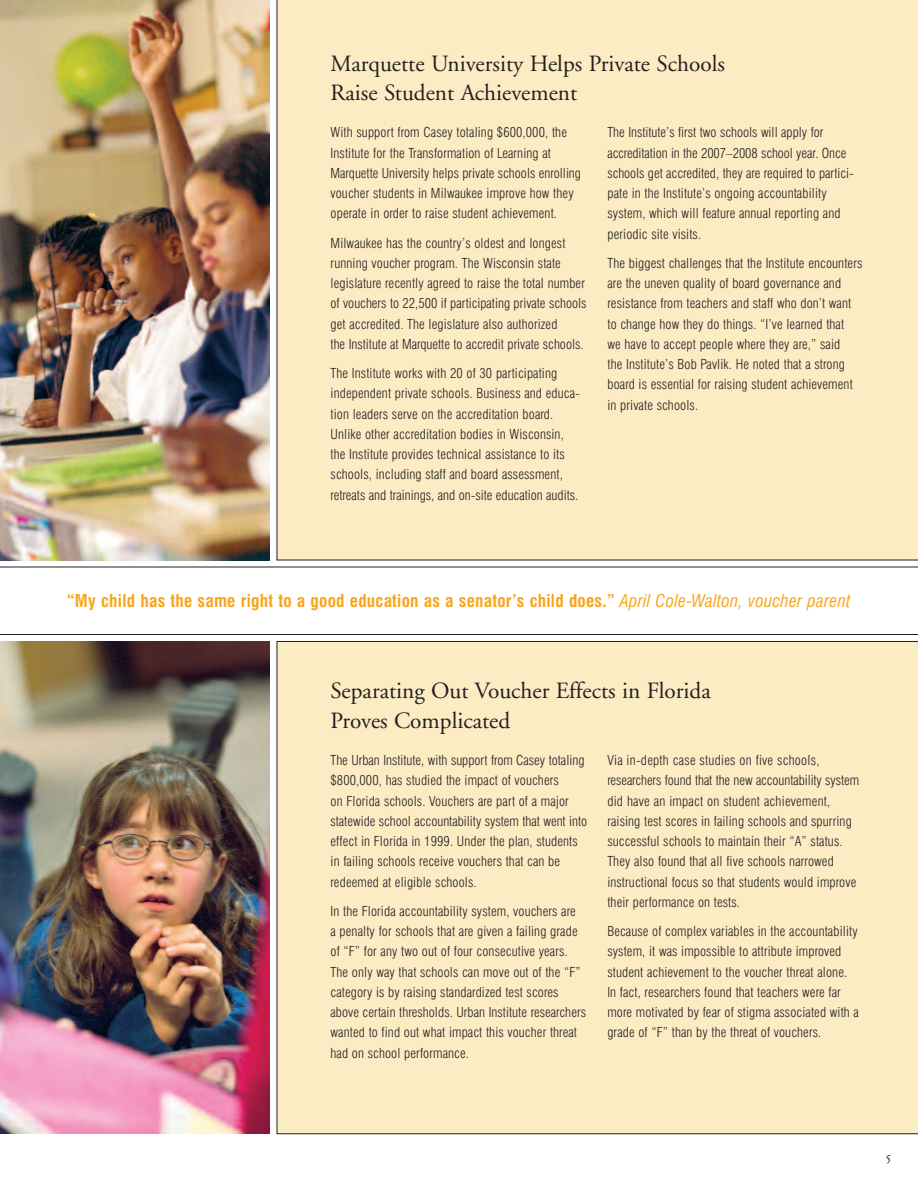
<style>
.page{position:relative;width:918px;height:1188px;background:#fff}
.page>*{position:absolute;margin:0;border:0;box-sizing:border-box;transform-origin:0 0}
.t1{font:23.25px/29.2px "Adobe Garamond";color:#231f20}
.t2{font:700 condensed 17.25px "Swiss 721 BT";letter-spacing:.015em;color:#f9a51b}
.t3{font:300 condensed 13.5px/20.2px "Swiss 721 BT";letter-spacing:.01em;color:#231f20}
.s1{font-weight:400;font-style:italic}
</style>
<div class="page">
<div style="left:277px;top:0;width:641px;height:560px;background:#fbecc4"></div>
<img style="left:0;top:0;width:270px;height:560px">
<div style="left:277px;top:641px;width:641px;height:493px;background:#fbecc4"></div>
<img style="left:0;top:641px;width:270px;height:493px">
<hr style="left:0;top:567px;width:918px;height:1px;background:#231f20">
<hr style="left:0;top:634px;width:918px;height:1px;background:#231f20">
<h1 class="t1" style="left:331px;top:51px;width:396px">Marquette University Helps Private Schools<br>Raise Student Achievement</h1>
<p class="t3" style="left:331px;top:124px;width:252px">With support from Casey totaling $600,000, the Institute for the Transformation of Learning at Marquette University helps private schools enrolling voucher students in Milwaukee improve how they operate in order to raise student achievement.</p>
<p class="t3" style="left:331px;top:234px;width:257px">Milwaukee has the country’s oldest and longest running voucher program. The Wisconsin state legislature recently agreed to raise the total number of vouchers to 22,500 if participating private schools get accredited. The legislature also authorized<br>the Institute at Marquette to accredit private schools.</p>
<p class="t3" style="left:331px;top:364px;width:251px">The Institute works with 20 of 30 participating independent private schools. Business and educa&shy;tion leaders serve on the accreditation board.<br>Unlike other accreditation bodies in Wisconsin, the Institute provides technical assistance to its schools, including staff and board assessment, retreats and trainings, and on-site education audits.</p>
<p class="t3" style="left:608px;top:124px;width:248px">The Institute’s first two schools will apply for accreditation in the 2007–2008 school year. Once schools get accredited, they are required to partici&shy;pate in the Institute’s ongoing accountability system, which will feature annual reporting and periodic site visits.</p>
<p class="t3" style="left:608px;top:254px;width:256px">The biggest challenges that the Institute encounters are the uneven quality of board governance and resistance from teachers and staff who don’t want to change how they do things. “I’ve learned that<br>we have to accept people where they are,” said<br>the Institute’s Bob Pavlik. He noted that a strong board is essential for raising student achievement in private schools.</p>
<p class="t2" style="left:67px;top:594px;width:785px">“My child has the same right to a good education as a senator’s child does.” <span class="s1">April Cole-Walton, voucher parent</span></p>
<h1 class="t1" style="left:331px;top:679px;width:382px">Separating Out Voucher Effects in Florida<br>Proves Complicated</h1>
<p class="t3" style="left:331px;top:751px;width:258px">The Urban Institute, with support from Casey totaling $800,000, has studied the impact of vouchers<br>on Florida schools. Vouchers are part of a major statewide school accountability system that went into effect in Florida in 1999. Under the plan, students in failing schools receive vouchers that can be redeemed at eligible schools.</p>
<p class="t3" style="left:331px;top:902px;width:257px">In the Florida accountability system, vouchers are<br>a penalty for schools that are given a failing grade of “F” for any two out of four consecutive years.<br>The only way that schools can move out of the “F” category is by raising standardized test scores above certain thresholds. Urban Institute researchers wanted to find out what impact this voucher threat had on school performance.</p>
<p class="t3" style="left:607px;top:751px;width:253px">Via in-depth case studies on five schools, researchers found that the new accountability system did have an impact on student achievement, raising test scores in failing schools and spurring successful schools to maintain their “A” status.<br>They also found that all five schools narrowed instructional focus so that students would improve their performance on tests.</p>
<p class="t3" style="left:607px;top:922px;width:253px">Because of complex variables in the accountability system, it was impossible to attribute improved student achievement to the voucher threat alone.<br>In fact, researchers found that teachers were far more motivated by fear of stigma associated with a grade of “F” than by the threat of vouchers.</p>
</div>
